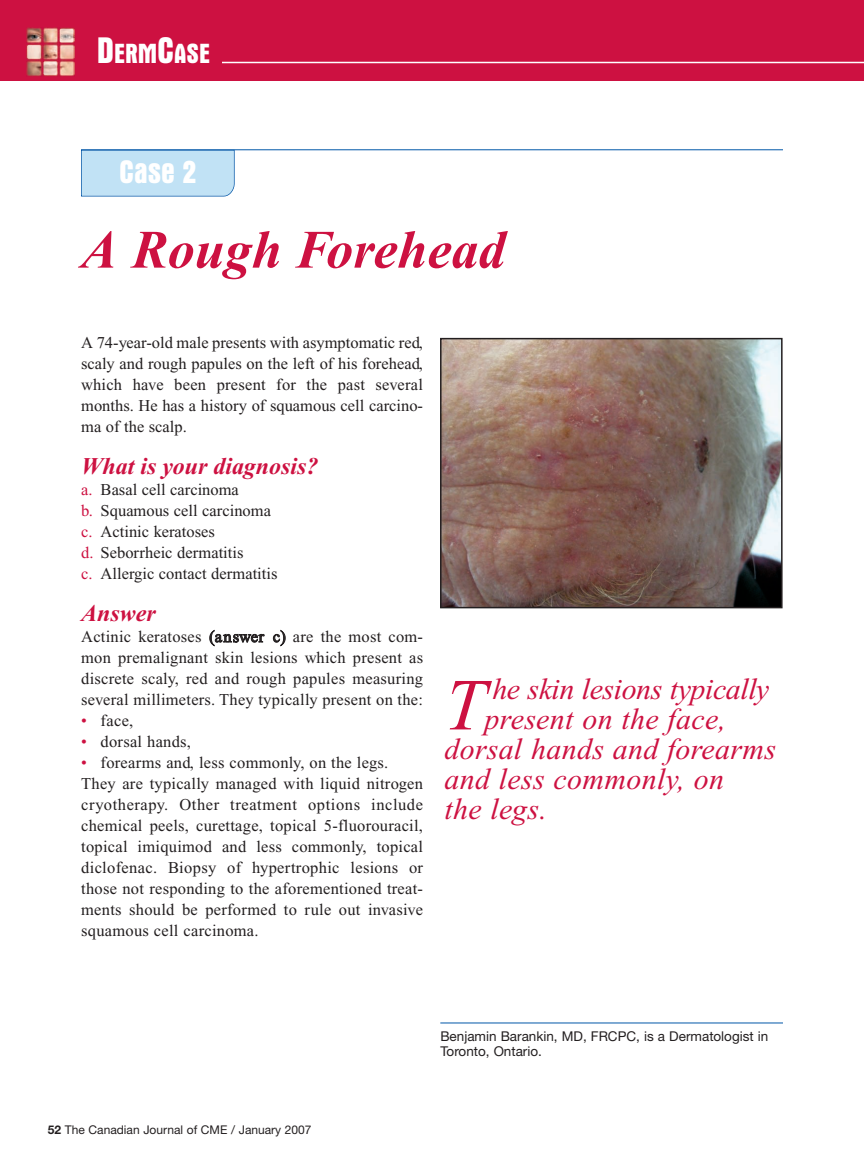
<style>
.page{position:relative;width:864px;height:1175px;background:#fff}
.page>*{position:absolute;margin:0;border:0;box-sizing:border-box;transform-origin:0 0}
.t1{font:italic 73.2px "Times";color:#cd1141}
.t2{font:italic 700 54px "Times";color:#cd1141}
.t3{font:700 condensed 33px "Aurora BT";color:#fff}
.t4{font:italic 30px "Times";letter-spacing:.01em;color:#cd1141}
.t5{font:italic 30px "Times";letter-spacing:-.015em;color:#cd1141}
.t6{font:700 condensed 28.2px "Aurora BT";color:#fff}
.t7{font:italic 700 24px "Times";color:#cd1141}
.t8{font:16.5px/21px "Times";letter-spacing:.015em;color:#231f20;text-align:justify}
.t9{font:13.5px/15px "Helvetica Neue";color:#231f20}
.t10{font:12px "Helvetica Neue";color:#231f20}
.s1{font-size:37.5px}
.s2{color:#cd1141}
.s3{font-weight:700}
</style>
<div class="page">
<hr style="left:440px;top:1022px;width:343px;height:1px;background:#0157a8">
<div style="left:81px;top:150px;width:154px;height:46px;background:#c1e2f5"></div>
<hr style="left:81px;top:149px;width:702px;height:1px;background:#0157a8">
<img style="left:443px;top:341px;width:337px;height:264px">
<div style="left:440px;top:338px;width:343px;height:270px;border:2px solid #231f20"></div>
<div style="left:0;top:0;width:864px;height:81px;background:#cd1141"></div>
<hr style="left:218px;top:62px;width:646px;height:1px;background:#fff">
<img style="left:26px;top:28px;width:48px;height:48px">
<img style="left:27px;top:29px;width:46px;height:46px">
<div style="left:85px;top:36px;width:137px;height:31px;background:#cd1141"></div>
<h3 class="t6" style="left:97px;top:37px;width:115px"><span class="s1">D</span>ERM<span class="s1">C</span>ASE</h3>
<h3 class="t3" style="left:119px;top:152px;width:78px">Case 2</h3>
<h2 class="t2" style="left:81px;top:232px;width:426px">A Rough Forehead</h2>
<p class="t8" style="left:81px;top:334px;width:343px">A 74-year-old male presents with asymptomatic red, scaly and rough papules on the left of his forehead, which have been present for the past several months. He has a history of squamous cell carcino&shy;ma of the scalp.</p>
<h3 class="t7" style="left:81px;top:458px;width:239px">What is your diagnosis?</h3>
<p class="t8" style="left:81px;top:481px;width:198px;text-align:left"><span class="s2">a.</span> Basal cell carcinoma<br><span class="s2">b.</span> Squamous cell carcinoma <span class="s2">c.</span> Actinic keratoses<br><span class="s2">d.</span> Seborrheic dermatitis<br><span class="s2">c.</span> Allergic contact dermatitis</p>
<h3 class="t7" style="left:81px;top:605px;width:76px">Answer</h3>
<p class="t8" style="left:81px;top:628px;width:343px">Actinic keratoses (answer c) are the most com&shy;mon premalignant skin lesions which present as discrete scaly, red and rough papules measuring several millimeters. They typically present on the:</p>
<p class="t8" style="left:81px;top:712px;width:54px"><span class="s2">•</span> face,</p>
<p class="t8" style="left:81px;top:733px;width:111px"><span class="s2">•</span> dorsal hands,</p>
<p class="t8" style="left:81px;top:754px;width:343px;text-align:left"><span class="s2">•</span> forearms and, less commonly, on the legs.<br>They are typically managed with liquid nitrogen cryotherapy. Other treatment options include chemical peels, curettage, topical 5-fluorouracil, topical imiquimod and less commonly, topical diclofenac. Biopsy of hypertrophic lesions or those not responding to the aforementioned treat&shy;ments should be performed to rule out invasive squamous cell carcinoma.</p>
<h1 class="t1" style="left:444px;top:678px;width:42px">T</h1>
<h3 class="t5" style="left:492px;top:678px;width:278px">he skin lesions typically</h3>
<h3 class="t4" style="left:485px;top:708px;width:243px">present on the face,</h3>
<h3 class="t4" style="left:444px;top:738px;width:333px">dorsal hands and forearms</h3>
<h3 class="t4" style="left:444px;top:768px;width:281px">and less commonly, on</h3>
<h3 class="t4" style="left:444px;top:798px;width:104px">the legs.</h3>
<p class="t10" style="left:48px;top:1125px;width:265px"><span class="s3">52</span> The Canadian Journal of CME / January 2007</p>
<p class="t9" style="left:440px;top:1030px;width:330px">Benjamin Barankin, MD, FRCPC, is a Dermatologist in<br>Toronto, Ontario.</p>
</div>
